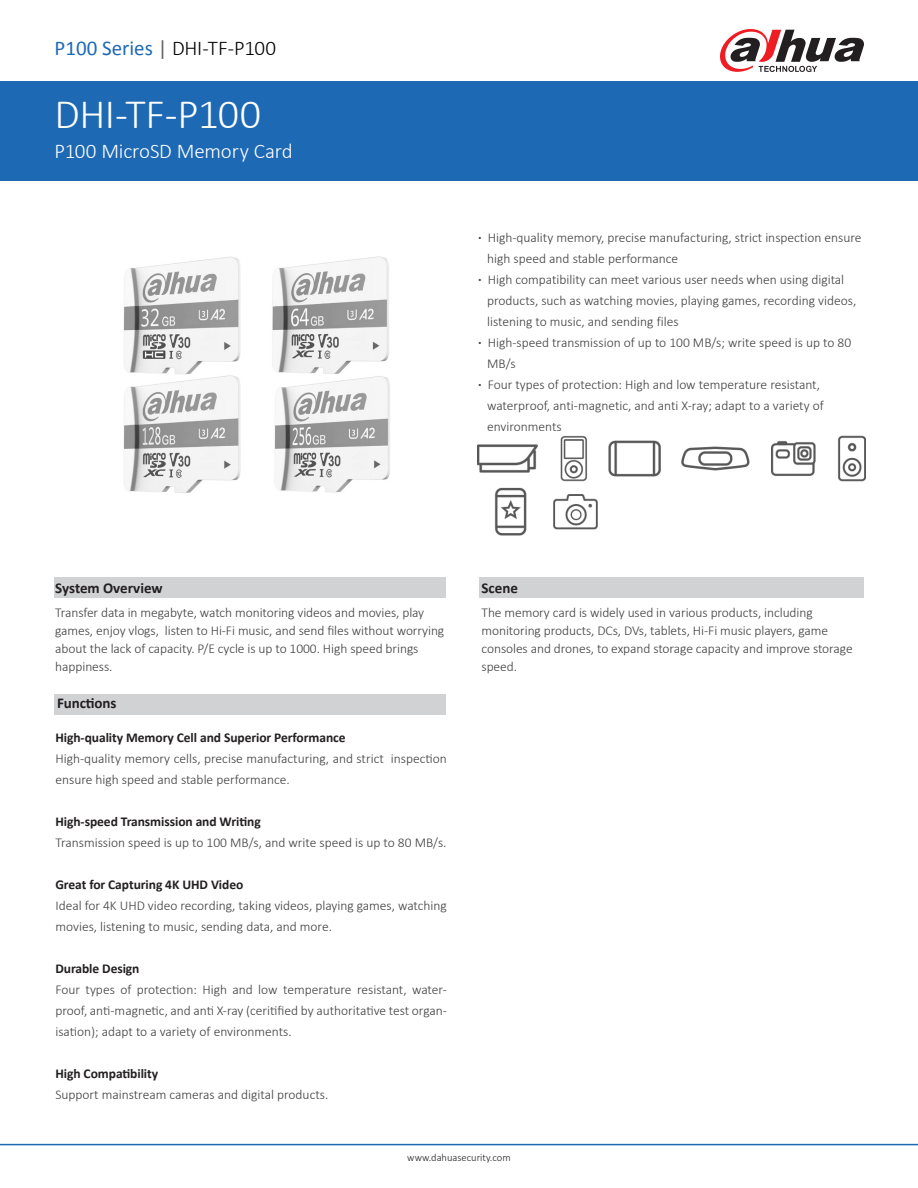
<style>
.page{position:relative;width:918px;height:1188px;background:#fff}
.page>*{position:absolute;margin:0;border:0;box-sizing:border-box;transform-origin:0 0}
.t1{font:300 42px "Calibri";letter-spacing:-.015em;color:#fff}
.t2{font:300 21px "Calibri";letter-spacing:-.01em;color:#000}
.t3{font:300 21px "Calibri";letter-spacing:-.005em;color:#fff}
.t4{font:700 15px "Calibri";letter-spacing:-.005em;color:#231f20}
.t5{font:300 13.5px/18px "Calibri";color:#3e3e3f}
.t6{font:700 13.5px "Calibri";letter-spacing:-.005em;color:#231f20}
.t7{font:300 10.5px "Calibri";color:#231f20}
.s1{font-weight:400;color:#1e69b4}
.s2{font-weight:400;color:#636366}
.s3{font-weight:700}
</style>
<div class="page">
<div style="left:0;top:81px;width:918px;height:100px;background:#1e69b4"></div>
<hr style="left:0;top:1144px;width:918px;height:1px;background:#1e69b4">
<svg style="left:720px;top:29px;width:144px;height:43px"></svg>
<div style="left:54px;top:577px;width:391px;height:21px;background:#d1d2d4"></div>
<div style="left:480px;top:577px;width:384px;height:21px;background:#d1d2d4"></div>
<img style="left:123px;top:257px;width:267px;height:236px">
<img style="left:477px;top:435px;width:389px;height:101px">
<div style="left:54px;top:694px;width:391px;height:21px;background:#d1d2d4"></div>
<p class="t2" style="left:55px;top:35px;width:223px"><span class="s1">P100 Series</span> <span class="s2">|</span> DHI-TF-P100</p>
<p class="t1" style="left:55px;top:88px;width:208px">DHI-TF-P100</p>
<p class="t3" style="left:55px;top:138px;width:240px">P100 MicroSD Memory Card</p>
<p class="t5" style="left:478px;top:228px;width:385px"><span class="s3">·</span> High-quality memory, precise manufacturing, strict inspection ensure</p>
<p class="t5" style="left:487px;top:249px;width:193px">high speed and stable performance</p>
<p class="t5" style="left:478px;top:270px;width:368px"><span class="s3">·</span> High compatibility can meet various user needs when using digital</p>
<p class="t5" style="left:487px;top:290px;width:371px;line-height:21px">products, such as watching movies, playing games, recording videos, listening to music, and sending files</p>
<p class="t5" style="left:478px;top:333px;width:375px"><span class="s3">·</span> High-speed transmission of up to 100 MB/s; write speed is up to 80</p>
<p class="t5" style="left:487px;top:354px;width:30px">MB/s</p>
<p class="t5" style="left:478px;top:375px;width:343px"><span class="s3">·</span> Four types of protection: High and low temperature resistant,</p>
<p class="t5" style="left:487px;top:396px;width:338px">waterproof, anti-magnetic, and anti X-ray; adapt to a variety of</p>
<p class="t5" style="left:487px;top:417px;width:76px">environments</p>
<p class="t4" style="left:55px;top:578px;width:109px">System Overview</p>
<p class="t5" style="left:55px;top:604px;width:390px">Transfer data in megabyte, watch monitoring videos and movies, play games, enjoy vlogs, listen to Hi-Fi music, and send files without worrying about the lack of capacity. P/E cycle is up to 1000. High speed brings happiness.</p>
<p class="t4" style="left:57px;top:694px;width:61px">Functions</p>
<p class="t6" style="left:55px;top:729px;width:292px">High-quality Memory Cell and Superior Performance</p>
<p class="t5" style="left:55px;top:748px;width:393px;line-height:21px">High-quality memory cells, precise manufacturing, and strict inspection ensure high speed and stable performance.</p>
<p class="t6" style="left:55px;top:813px;width:207px">High-speed Transmission and Writing</p>
<p class="t5" style="left:55px;top:833px;width:393px">Transmission speed is up to 100 MB/s, and write speed is up to 80 MB/s.</p>
<p class="t6" style="left:55px;top:876px;width:189px">Great for Capturing 4K UHD Video</p>
<p class="t5" style="left:55px;top:895px;width:393px;line-height:21px">Ideal for 4K UHD video recording, taking videos, playing games, watching movies, listening to music, sending data, and more.</p>
<p class="t6" style="left:55px;top:960px;width:86px">Durable Design</p>
<p class="t5" style="left:55px;top:979px;width:393px;line-height:21px;text-align:justify">Four types of protection: High and low temperature resistant, water&shy;proof, anti-magnetic, and anti X-ray (ceritified by authoritative test organ&shy;isation); adapt to a variety of environments.</p>
<p class="t6" style="left:55px;top:1065px;width:104px">High Compatibility</p>
<p class="t5" style="left:55px;top:1085px;width:274px">Support mainstream cameras and digital products.</p>
<p class="t4" style="left:482px;top:578px;width:38px">Scene</p>
<p class="t5" style="left:482px;top:604px;width:373px">The memory card is widely used in various products, including monitoring products, DCs, DVs, tablets, Hi-Fi music players, game consoles and drones, to expand storage capacity and improve storage speed.</p>
<p class="t7" style="left:407px;top:1151px;width:105px">www.dahuasecurity.com</p>
</div>
